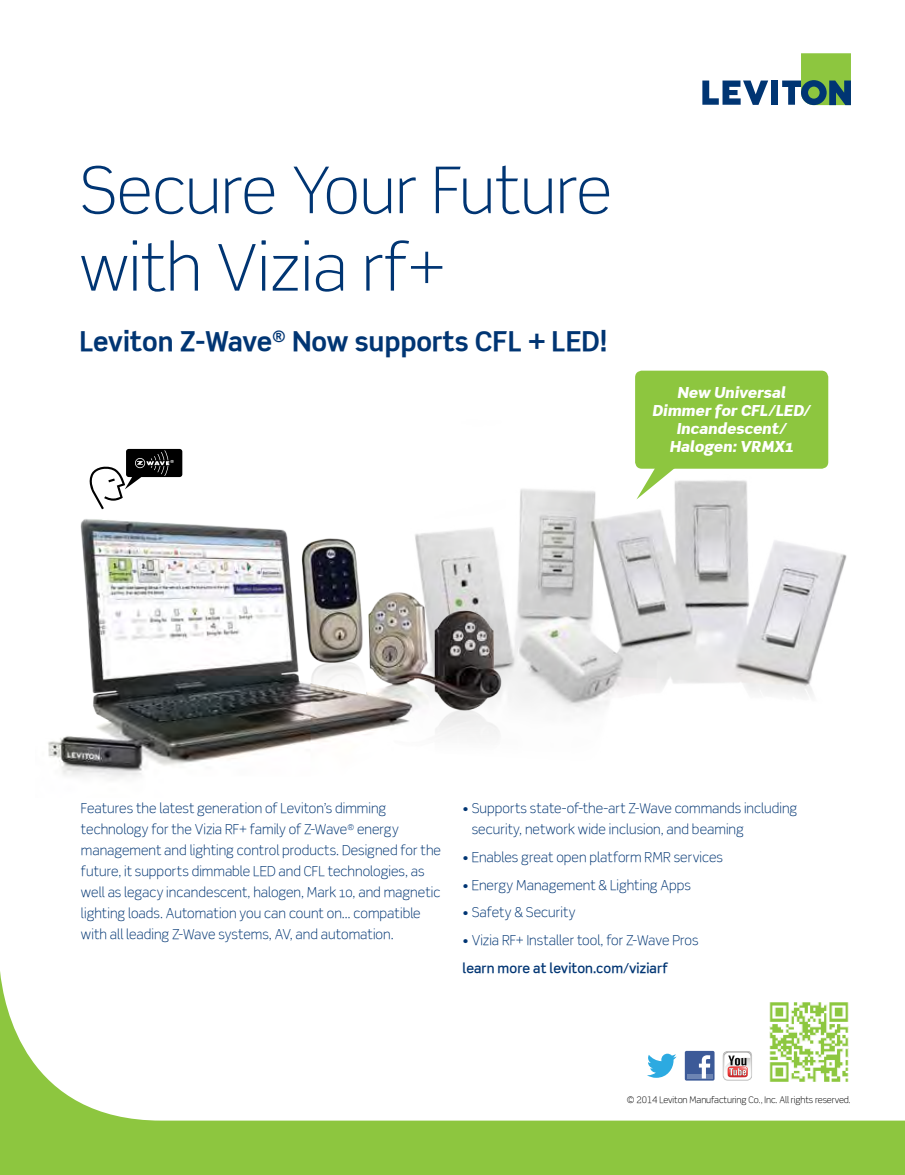
<style>
.page{position:relative;width:905px;height:1175px;background:#fff}
.page>*{position:absolute;margin:0;border:0;box-sizing:border-box;transform-origin:0 0}
.t1{font:300 64.5px/77.4px "Scene";letter-spacing:-.005em;color:#003573}
.t2{font:700 27px "Scene";letter-spacing:-.005em;color:#003573}
.t3{font:italic 900 15px/18px "Scene";letter-spacing:.005em;color:#fff;text-align:center}
.t4{font:300 13.5px/21px "Scene";color:#003573}
.t5{font:500 13.5px "Scene";color:#003573}
.t6{font:300 9px "Scene";letter-spacing:-.01em;color:#000}
.s1{font-family:"Scene Alt"}
</style>
<div class="page">
<svg style="left:0;top:971px;width:904px;height:203px"></svg>
<svg style="left:702px;top:80px;width:66px;height:25px"></svg>
<div style="left:771px;top:80px;width:6px;height:25px;background:#003573"></div>
<svg style="left:782px;top:53px;width:68px;height:52px"></svg>
<div style="left:81px;top:802px;width:742px;height:215px;background:#fff"></div>
<img style="left:529px;top:415px;width:318px;height:296px">
<img style="left:48px;top:448px;width:481px;height:331px">
<div style="left:623px;top:1096px;width:227px;height:7px;background:#fff"></div>
<img style="left:767px;top:1000px;width:83px;height:83px">
<div style="left:722px;top:1050px;width:30px;height:30px;background:#fff"></div>
<svg style="left:722px;top:1051px;width:30px;height:29px"></svg>
<div style="left:684px;top:1050px;width:30px;height:30px;background:#3c5a98;border-radius:2px"></div>
<hr style="left:687px;top:1074px;width:25px;height:4px;background:#6d85b3">
<svg style="left:699px;top:1055px;width:11px;height:23px"></svg>
<div style="left:646px;top:1050px;width:30px;height:30px;background:#fff"></div>
<svg style="left:647px;top:1053px;width:29px;height:24px"></svg>
<div style="left:635px;top:370px;width:193px;height:99px;background:#8dc63f;border-radius:7px"></div>
<svg style="left:636px;top:465px;width:72px;height:34px"></svg>
<h1 class="t1" style="left:80px;top:152px;width:534px">Secure Your Future with Vizia rf+</h1>
<h2 class="t2" style="left:80px;top:325px;width:529px">Leviton Z-Wave<sup>®</sup> Now supports CFL + LED!</h2>
<p class="t3" style="left:652px;top:384px;width:160px">New Universal<br>Dimmer for CFL/LED/<br>Incandescent/<br>Halogen: VRMX1</p>
<p class="t4" style="left:81px;top:797px;width:361px">Features the latest generation of Leviton’s dimming technology for the Vizia RF+ family of Z-Wave<sup>®</sup> energy management and lighting control products. Designed for the future, it supports dimmable LED and CFL technologies, as well as legacy incandescent, halogen, Mark 10, and magnetic lighting loads. Automation you can count on… compatible with all leading Z-Wave systems, AV, and automation.</p>
<p class="t4" style="left:471px;top:798px;width:327px;text-indent:-9px">• Supports state-of-the-art Z-Wave commands including security, network wide inclusion, and beaming</p>
<p class="t4" style="left:462px;top:846px;width:262px">• Enables great open platform RMR services</p>
<p class="t4" style="left:462px;top:874px;width:230px">• Energy Management &amp; Lighting Apps</p>
<p class="t4" style="left:462px;top:902px;width:114px">• Safety &amp; Security</p>
<p class="t4" style="left:462px;top:930px;width:237px">• Vizia RF+ Installer tool, for Z-Wave Pros</p>
<p class="t5" style="left:462px;top:959px;width:207px">learn more at leviton.com/viziarf</p>
<p class="t6" style="left:627px;top:1094px;width:225px">© <span class="s1">2014</span> Leviton Manufacturing Co., Inc. All rights reserved.</p>
</div>
